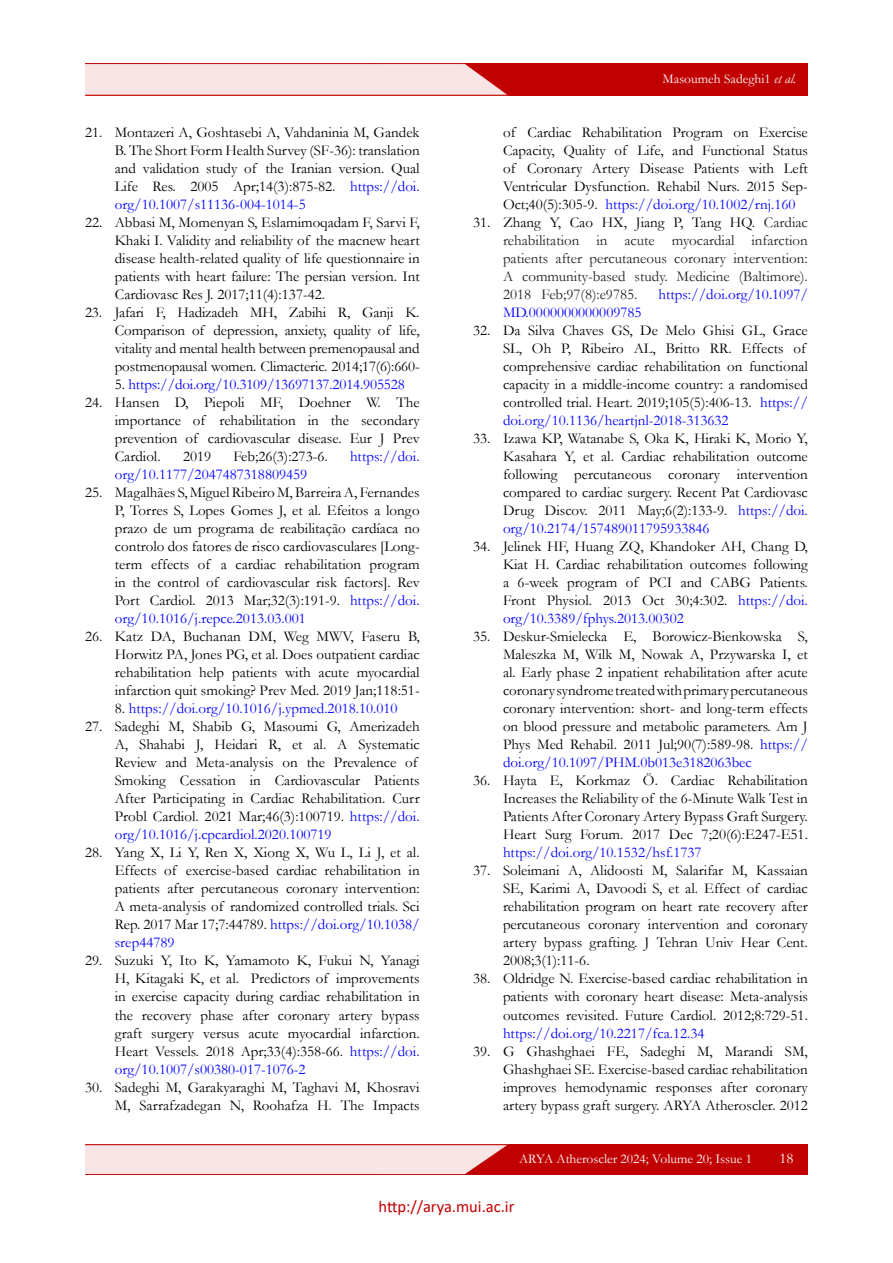
<style>
.page{position:relative;width:893px;height:1263px;background:#fff}
.page>*{position:absolute;margin:0;border:0;box-sizing:border-box;transform-origin:0 0}
.t1{font:16.5px "Calibri";color:#c00000}
.t2{font:15px/18px "Garamond";color:#000;text-align:justify}
.t3{font:15px "Garamond";color:#00f}
.t4{font:15px/18px "Garamond";color:#212121;text-align:justify}
.t5{font:15px "Garamond";color:#fff}
.t6{font:13.5px "Garamond";color:#fff}
.s1{color:#00f}
.s2{color:#000}
.s3{font-style:italic}
</style>
<div class="page">
<img style="left:85px;top:1144px;width:723px;height:30px">
<img style="left:85px;top:64px;width:723px;height:31px">
<p class="t2" style="left:115px;top:123px;width:306px;text-indent:-30px">21. Montazeri A, Goshtasebi A, Vahdaninia M, Gandek B. The Short Form Health Survey (SF-36): translation and validation study of the Iranian version. Qual Life Res. 2005 Apr;14(3):875-82. <span class="s1">https://doi. org/10.1007/s11136-004-1014-5</span></p>
<p class="t2" style="left:115px;top:213px;width:306px;text-indent:-30px">22. Abbasi M, Momenyan S, Eslamimoqadam F, Sarvi F, Khaki I. Validity and reliability of the macnew heart disease health-related quality of life questionnaire in patients with heart failure: The persian version. Int Cardiovasc Res J. 2017;11(4):137-42.</p>
<p class="t2" style="left:115px;top:303px;width:306px;text-indent:-30px">23. Jafari F, Hadizadeh MH, Zabihi R, Ganji K.<br>Comparison of depression, anxiety, quality of life, vitality and mental health between premenopausal and postmenopausal women. Climacteric. 2014;17(6):660-</p>
<p class="t3" style="left:115px;top:375px;width:291px"><span class="s2">5.</span> https://doi.org/10.3109/13697137.2014.905528</p>
<p class="t2" style="left:115px;top:393px;width:306px;text-indent:-30px">24. Hansen D, Piepoli MF, Doehner W. The importance of rehabilitation in the secondary prevention of cardiovascular disease. Eur J Prev Cardiol.</p>
<p class="t2" style="left:183px;top:447px;width:30px">2019</p>
<p class="t2" style="left:233px;top:447px;width:96px">Feb;26(3):273-6.</p>
<p class="t3" style="left:350px;top:447px;width:71px">https://doi.</p>
<p class="t3" style="left:115px;top:465px;width:194px">org/10.1177/2047487318809459</p>
<p class="t2" style="left:115px;top:483px;width:306px;text-indent:-30px">25. Magalhães S, Miguel Ribeiro M, Barreira A, Fernandes P, Torres S, Lopes Gomes J, et al. Efeitos a longo prazo de um programa de reabilitação cardíaca no controlo dos fatores de risco cardiovasculares [Long&shy;term effects of a cardiac rehabilitation program in the control of cardiovascular risk factors]. Rev Port Cardiol. 2013 Mar;32(3):191-9. <span class="s1">https://doi. org/10.1016/j.repce.2013.03.001</span></p>
<p class="t2" style="left:115px;top:627px;width:306px;text-indent:-30px">26. Katz DA, Buchanan DM, Weg MWV, Faseru B, Horwitz PA, Jones PG, et al. Does outpatient cardiac rehabilitation help patients with acute myocardial infarction quit smoking? Prev Med. 2019 Jan;118:51-</p>
<p class="t3" style="left:115px;top:699px;width:284px"><span class="s2">8.</span> https://doi.org/10.1016/j.ypmed.2018.10.010</p>
<p class="t2" style="left:115px;top:717px;width:306px;text-align:left;text-indent:-30px">27. Sadeghi M, Shabib G, Masoumi G, Amerizadeh A, Shahabi J, Heidari R, et al. A Systematic Review and Meta-analysis on the Prevalence of Smoking Cessation in Cardiovascular Patients After Participating in Cardiac Rehabilitation. Curr Probl Cardiol. 2021 Mar;46(3):100719. <span class="s1">https://doi. org/10.1016/j.cpcardiol.2020.100719</span></p>
<p class="t2" style="left:115px;top:843px;width:306px;text-indent:-30px">28. Yang X, Li Y, Ren X, Xiong X, Wu L, Li J, et al.<br>Effects of exercise-based cardiac rehabilitation in patients after percutaneous coronary intervention:<br>A meta-analysis of randomized controlled trials. Sci Rep. 2017 Mar 17;7:44789. <span class="s1">https://doi.org/10.1038/ srep44789</span></p>
<p class="t2" style="left:115px;top:951px;width:306px;text-indent:-30px">29. Suzuki Y, Ito K, Yamamoto K, Fukui N, Yanagi H, Kitagaki K, et al. Predictors of improvements in exercise capacity during cardiac rehabilitation in the recovery phase after coronary artery bypass graft surgery versus acute myocardial infarction.<br>Heart Vessels. 2018 Apr;33(4):358-66. <span class="s1">https://doi. org/10.1007/s00380-017-1076-2</span></p>
<p class="t2" style="left:85px;top:1077px;width:336px;text-align:right">30. Sadeghi M, Garakyaraghi M, Taghavi M, Khosravi<br>M, Sarrafzadegan N, Roohafza H. The Impacts</p>
<p class="t6" style="left:663px;top:70px;width:135px">Masoumeh Sadeghi1 <span class="s3">et al.</span></p>
<p class="t2" style="left:503px;top:123px;width:306px">of Cardiac Rehabilitation Program on Exercise Capacity, Quality of Life, and Functional Status of Coronary Artery Disease Patients with Left Ventricular Dysfunction. Rehabil Nurs. 2015 Sep-Oct;40(5):305-9. <span class="s1">https://doi.org/10.1002/rnj.160</span></p>
<p class="t4" style="left:503px;top:213px;width:306px;text-indent:-30px"><span class="s2">31. Zhang Y, Cao HX, Jiang P, Tang HQ.</span> Cardiac rehabilitation in acute myocardial infarction patients after percutaneous coronary intervention:<br>A community-based study. Medicine (Baltimore).<br>2018 Feb;97(8):e9785.</p>
<p class="t3" style="left:658px;top:285px;width:151px">https://doi.org/10.1097/</p>
<p class="t3" style="left:503px;top:303px;width:140px">MD.0000000000009785</p>
<p class="t2" style="left:503px;top:321px;width:306px;text-align:left;text-indent:-30px">32. Da Silva Chaves GS, De Melo Ghisi GL, Grace SL, Oh P, Ribeiro AL, Britto RR. Effects of comprehensive cardiac rehabilitation on functional capacity in a middle-income country: a randomised controlled trial. Heart. 2019;105(5):406-13. <span class="s1">https:// doi.org/10.1136/heartjnl-2018-313632</span></p>
<p class="t2" style="left:503px;top:429px;width:306px;text-indent:-30px">33. Izawa KP, Watanabe S, Oka K, Hiraki K, Morio Y, Kasahara Y, et al. Cardiac rehabilitation outcome following percutaneous coronary intervention compared to cardiac surgery. Recent Pat Cardiovasc Drug Discov. 2011 May;6(2):133-9. <span class="s1">https://doi. org/10.2174/157489011795933846</span></p>
<p class="t2" style="left:503px;top:537px;width:306px;text-indent:-30px">34. Jelinek HF, Huang ZQ, Khandoker AH, Chang D, Kiat H. Cardiac rehabilitation outcomes following a 6-week program of PCI and CABG Patients.<br>Front Physiol. 2013 Oct 30;4:302. <span class="s1">https://doi. org/10.3389/fphys.2013.00302</span></p>
<p class="t2" style="left:503px;top:627px;width:306px;text-indent:-30px">35. Deskur-Smielecka E, Borowicz-Bienkowska S, Maleszka M, Wilk M, Nowak A, Przywarska I, et al. Early phase 2 inpatient rehabilitation after acute coronary syndrome treated with primary percutaneous coronary intervention: short- and long-term effects on blood pressure and metabolic parameters. Am J Phys Med Rehabil. 2011 Jul;90(7):589-98. <span class="s1">https:// doi.org/10.1097/PHM.0b013e3182063bec</span></p>
<p class="t2" style="left:503px;top:771px;width:306px;text-indent:-30px">36. Hayta E, Korkmaz Ö. Cardiac Rehabilitation Increases the Reliability of the 6-Minute Walk Test in Patients After Coronary Artery Bypass Graft Surgery.<br>Heart Surg Forum. 2017 Dec 7;20(6):E247-E51.</p>
<p class="t3" style="left:503px;top:843px;width:200px">https://doi.org/10.1532/hsf.1737</p>
<p class="t2" style="left:503px;top:861px;width:306px;text-indent:-30px">37. Soleimani A, Alidoosti M, Salarifar M, Kassaian SE, Karimi A, Davoodi S, et al. Effect of cardiac rehabilitation program on heart rate recovery after percutaneous coronary intervention and coronary artery bypass grafting. J Tehran Univ Hear Cent.<br>2008;3(1):11-6.</p>
<p class="t2" style="left:503px;top:969px;width:306px;text-indent:-30px">38. Oldridge N. Exercise-based cardiac rehabilitation in patients with coronary heart disease: Meta-analysis outcomes revisited. Future Cardiol. 2012;8:729-51.</p>
<p class="t3" style="left:503px;top:1023px;width:203px">https://doi.org/10.2217/fca.12.34</p>
<p class="t2" style="left:503px;top:1041px;width:306px;text-indent:-30px">39. G Ghashghaei FE, Sadeghi M, Marandi SM, Ghashghaei SE. Exercise-based cardiac rehabilitation improves hemodynamic responses after coronary artery bypass graft surgery. ARYA Atheroscler. 2012</p>
<p class="t6" style="left:519px;top:1150px;width:234px">ARYA Atheroscler 2024; Volume 20; Issue 1</p>
<p class="t5" style="left:779px;top:1148px;width:16px">18</p>
<p class="t1" style="left:379px;top:1195px;width:137px">http://arya.mui.ac.ir</p>
</div>
